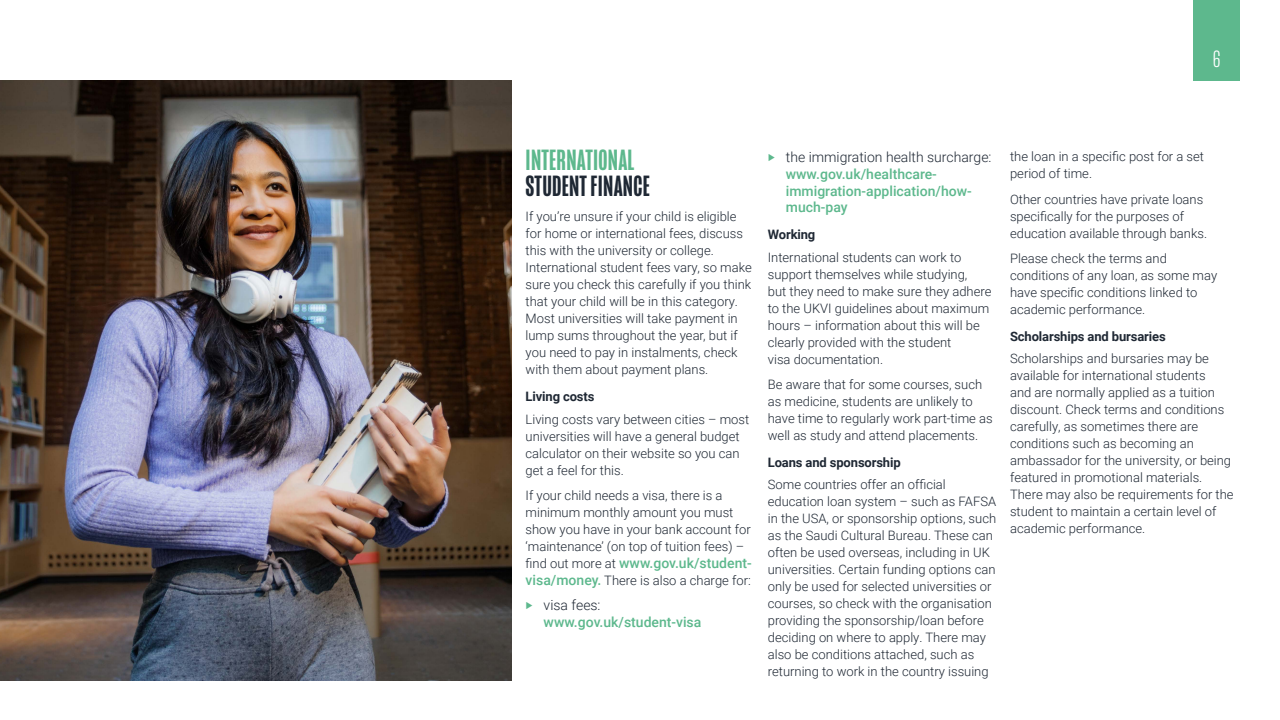
<style>
.page{position:relative;width:1280px;height:720px;background:#fff}
.page>*{position:absolute;margin:0;border:0;box-sizing:border-box;transform-origin:0 0}
.t1{font:500 30px "Mongoose";letter-spacing:.01em;color:#1f2834}
.t2{font:500 30px "Mongoose";letter-spacing:.01em;color:#5db88d}
.t3{font:300 24.1px "Mongoose";color:#fff}
.t4{font:500 14px/16.8px "Roboto";color:#5db88d}
.t5{font:300 13px/17px "Roboto";color:#1f2834}
.t6{font:700 13px "Roboto";letter-spacing:-.01em;color:#1f2834}
.s1{font-weight:300;font-size:13px;color:#1f2834}
.s2{font-weight:500;font-size:14px;color:#5db88d}
.s3{font-weight:700}
.s4{font-weight:300;color:#1f2834}
</style>
<div class="page">
<img style="left:0;top:81px;width:511px;height:599px">
<div style="left:1193px;top:0;width:47px;height:81px;background:#5db88d"></div>
<h2 class="t3" style="left:1213px;top:45px;width:9px">6</h2>
<h1 class="t2" style="left:526px;top:143px;width:110px">INTERNATIONAL</h1>
<h1 class="t1" style="left:526px;top:169px;width:126px">STUDENT FINANCE</h1>
<p class="t5" style="left:526px;top:208px;width:228px">If you’re unsure if your child is eligible for home or international fees, discuss this with the university or college.<br>International student fees vary, so make sure you check this carefully if you think that your child will be in this category.<br>Most universities will take payment in lump sums throughout the year, but if you need to pay in instalments, check with them about payment plans.</p>
<p class="t6" style="left:526px;top:387px;width:70px">Living costs</p>
<p class="t5" style="left:526px;top:410px;width:225px">Living costs vary between cities – most universities will have a general budget calculator on their website so you can get a feel for this.</p>
<p class="t5" style="left:526px;top:487px;width:227px">If your child needs a visa, there is a minimum monthly amount you must show you have in your bank account for ‘maintenance’ (on top of tuition fees) –</p>
<p class="t4" style="left:526px;top:554px;width:228px"><span class="s1">find out more at</span> www.gov.uk/student-</p>
<p class="t5" style="left:526px;top:571px;width:227px"><span class="s2">visa/money.</span> There is also a charge for:</p>
<p class="t4" style="left:544px;top:596px;width:159px;text-indent:-18px"><span class="s3">‣</span> <span class="s4">visa fees: </span>www.gov.uk/student-visa</p>
<p class="t4" style="left:786px;top:148px;width:207px;text-indent:-18px"><span class="s3">‣</span> <span class="s4">the immigration health surcharge: </span>www.gov.uk/healthcare&shy;immigration-application/how&shy;much-pay</p>
<p class="t6" style="left:768px;top:225px;width:49px">Working</p>
<p class="t5" style="left:768px;top:248px;width:225px">International students can work to support themselves while studying,<br>but they need to make sure they adhere to the UKVI guidelines about maximum hours – information about this will be clearly provided with the student<br>visa documentation.</p>
<p class="t5" style="left:768px;top:376px;width:226px">Be aware that for some courses, such as medicine, students are unlikely to have time to regularly work part-time as well as study and attend placements.</p>
<p class="t6" style="left:768px;top:453px;width:134px">Loans and sponsorship</p>
<p class="t5" style="left:768px;top:476px;width:230px">Some countries offer an official education loan system – such as FAFSA in the USA, or sponsorship options, such as the Saudi Cultural Bureau. These can often be used overseas, including in UK universities. Certain funding options can only be used for selected universities or courses, so check with the organisation providing the sponsorship/loan before deciding on where to apply. There may also be conditions attached, such as returning to work in the country issuing</p>
<p class="t5" style="left:1010px;top:148px;width:196px">the loan in a specific post for a set period of time.</p>
<p class="t5" style="left:1010px;top:190px;width:199px">Other countries have private loans specifically for the purposes of education available through banks.</p>
<p class="t5" style="left:1010px;top:250px;width:209px">Please check the terms and conditions of any loan, as some may have specific conditions linked to academic performance.</p>
<p class="t6" style="left:1010px;top:327px;width:157px">Scholarships and bursaries</p>
<p class="t5" style="left:1010px;top:350px;width:225px">Scholarships and bursaries may be available for international students<br>and are normally applied as a tuition discount. Check terms and conditions carefully, as sometimes there are conditions such as becoming an ambassador for the university, or being featured in promotional materials.<br>There may also be requirements for the student to maintain a certain level of academic performance.</p>
</div>
